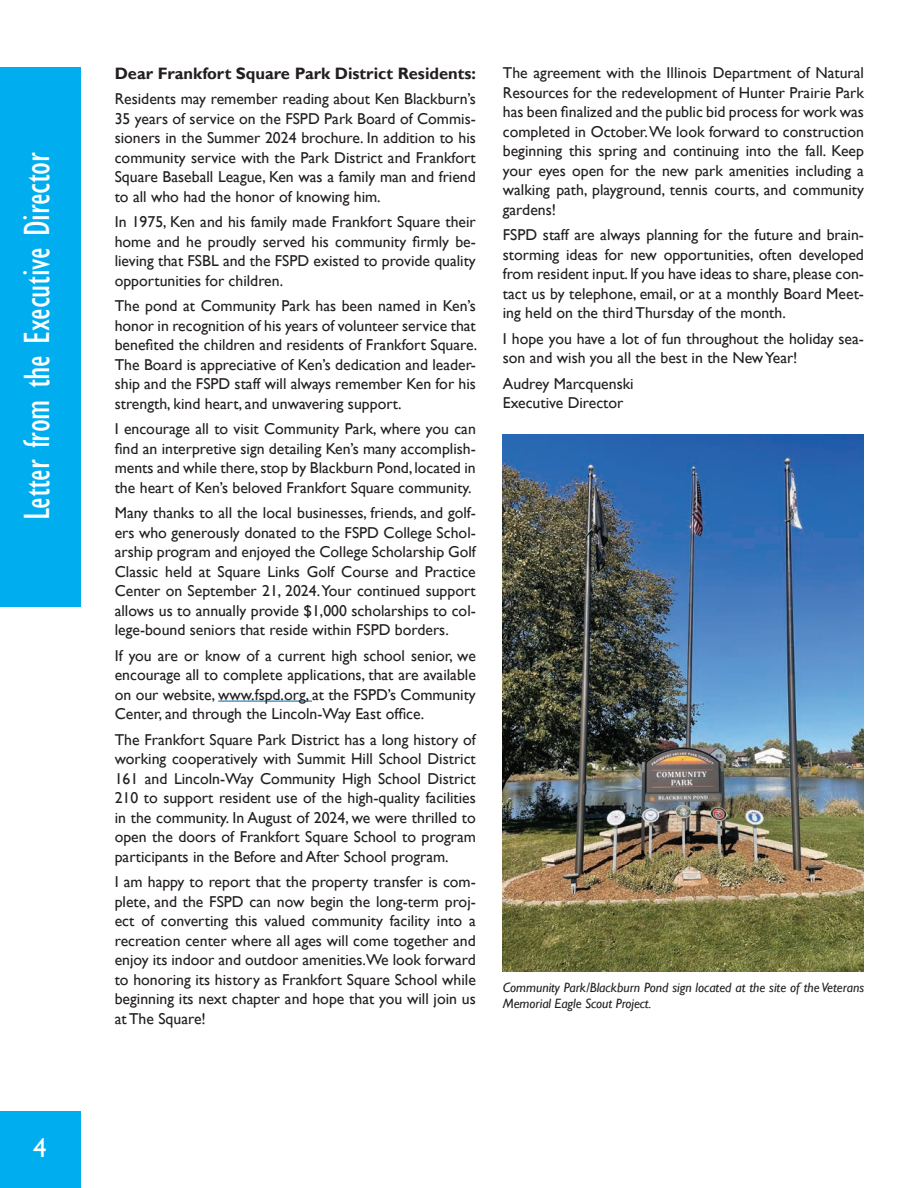
<style>
.page{position:relative;width:918px;height:1188px;background:#fff}
.page>*{position:absolute;margin:0;border:0;box-sizing:border-box;transform-origin:0 0}
.t1{font:condensed 37.5px "Gill Sans";letter-spacing:-.005em;color:#fff}
.t2{font:27px "Gill Sans";color:#fff}
.t3{font:700 16.5px "Gill Sans";color:#231f20}
.t4{font:15.75px/19.5px "Gill Sans";color:#231f20;text-align:justify}
.t5{font:italic 13.5px/16.2px "Gill Sans";letter-spacing:-.005em;color:#231f20}
</style>
<div class="page">
<div style="left:0;top:1111px;width:81px;height:77px;background:#00aeef"></div>
<div style="left:0;top:67px;width:81px;height:540px;background:#00aeef"></div>
<hr style="left:218px;top:701px;width:94px;height:1px;background:#0062a3">
<img style="left:503px;top:435px;width:361px;height:537px">
<h1 class="t1" style="left:15px;top:520px;width:369px;rotate:-90deg">Letter from the Executive Director</h1>
<h2 class="t2" style="left:33px;top:1132px;width:15px">4</h2>
<p class="t3" style="left:115px;top:63px;width:363px">Dear Frankfort Square Park District Residents:</p>
<p class="t4" style="left:115px;top:90px;width:363px">Residents may remember reading about Ken Blackburn’s 35 years of service on the FSPD Park Board of Commis&shy;sioners in the Summer 2024 brochure. In addition to his community service with the Park District and Frankfort Square Baseball League, Ken was a family man and friend to all who had the honor of knowing him.</p>
<p class="t4" style="left:115px;top:213px;width:363px">In 1975, Ken and his family made Frankfort Square their home and he proudly served his community firmly be&shy;lieving that FSBL and the FSPD existed to provide quality opportunities for children.</p>
<p class="t4" style="left:115px;top:297px;width:364px">The pond at Community Park has been named in Ken’s honor in recognition of his years of volunteer service that benefited the children and residents of Frankfort Square.<br>The Board is appreciative of Ken’s dedication and leader&shy;ship and the FSPD staff will always remember Ken for his strength, kind heart, and unwavering support.</p>
<p class="t4" style="left:115px;top:420px;width:363px">I encourage all to visit Community Park, where you can find an interpretive sign detailing Ken’s many accomplish&shy;ments and while there, stop by Blackburn Pond, located in the heart of Ken’s beloved Frankfort Square community.</p>
<p class="t4" style="left:115px;top:504px;width:363px">Many thanks to all the local businesses, friends, and golf&shy;ers who generously donated to the FSPD College Schol&shy;arship program and enjoyed the College Scholarship Golf Classic held at Square Links Golf Course and Practice Center on September 21, 2024. Your continued support allows us to annually provide $1,000 scholarships to col&shy;lege-bound seniors that reside within FSPD borders.</p>
<p class="t4" style="left:115px;top:646px;width:363px">If you are or know of a current high school senior, we encourage all to complete applications, that are available on our website, www.fspd.org, at the FSPD’s Community Center, and through the Lincoln-Way East office.</p>
<p class="t4" style="left:115px;top:730px;width:363px">The Frankfort Square Park District has a long history of working cooperatively with Summit Hill School District 161 and Lincoln-Way Community High School District 210 to support resident use of the high-quality facilities in the community. In August of 2024, we were thrilled to open the doors of Frankfort Square School to program participants in the Before and After School program.</p>
<p class="t4" style="left:115px;top:873px;width:363px">I am happy to report that the property transfer is com&shy;plete, and the FSPD can now begin the long-term proj&shy;ect of converting this valued community facility into a recreation center where all ages will come together and enjoy its indoor and outdoor amenities.We look forward to honoring its history as Frankfort Square School while beginning its next chapter and hope that you will join us at The Square!</p>
<p class="t4" style="left:503px;top:64px;width:363px">The agreement with the Illinois Department of Natural Resources for the redevelopment of Hunter Prairie Park has been finalized and the public bid process for work was completed in October. We look forward to construction beginning this spring and continuing into the fall. Keep your eyes open for the new park amenities including a walking path, playground, tennis courts, and community gardens!</p>
<p class="t4" style="left:503px;top:226px;width:363px">FSPD staff are always planning for the future and brain&shy;storming ideas for new opportunities, often developed from resident input. If you have ideas to share, please con&shy;tact us by telephone, email, or at a monthly Board Meet&shy;ing held on the third Thursday of the month.</p>
<p class="t4" style="left:503px;top:329px;width:363px">I hope you have a lot of fun throughout the holiday sea&shy;son and wish you all the best in the New Year!</p>
<p class="t4" style="left:503px;top:374px;width:132px">Audrey Marcquenski<br>Executive Director</p>
<p class="t5" style="left:503px;top:980px;width:363px">Community Park/Blackburn Pond sign located at the site of the Veterans<br>Memorial Eagle Scout Project.</p>
</div>
